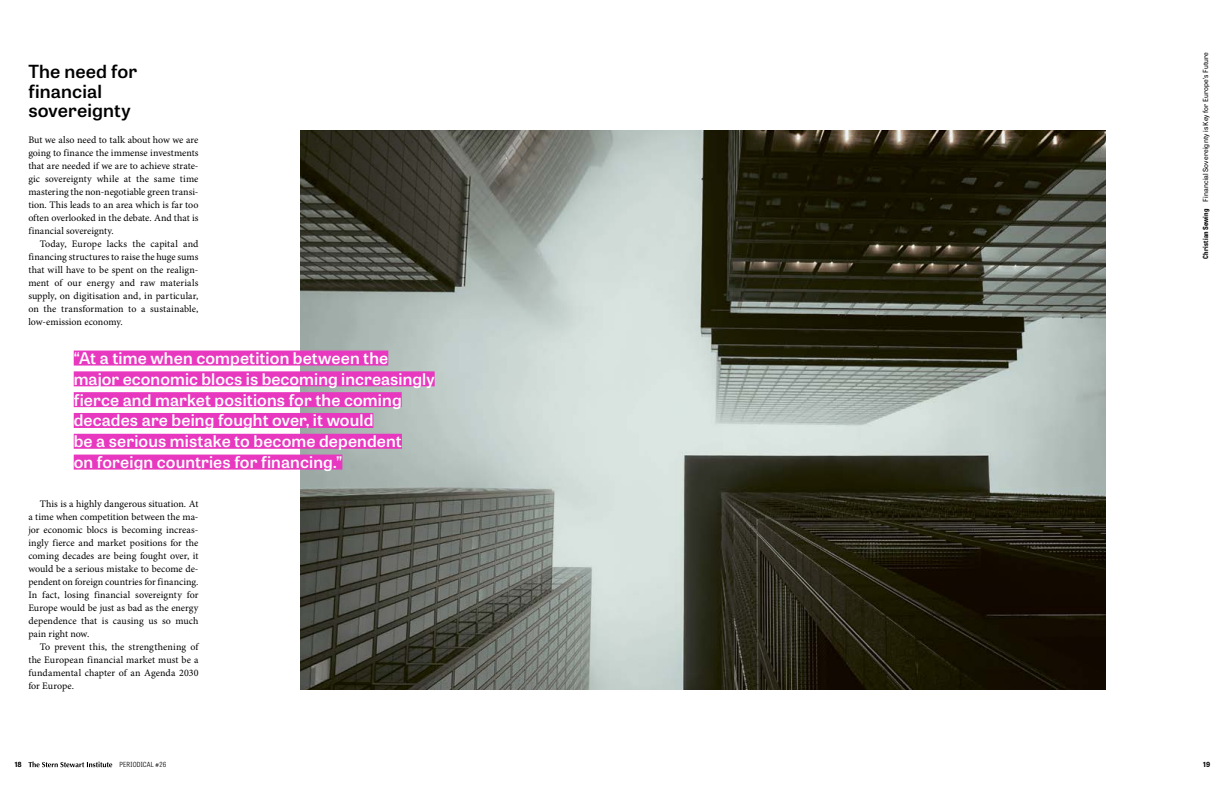
<style>
.page{position:relative;width:1225px;height:791px;background:#fff}
.page>*{position:absolute;margin:0;border:0;box-sizing:border-box;transform-origin:0 0}
.t1{font:600 18px/19.5px "Tablet Gothic Wide";letter-spacing:.01em;color:#000}
.t2{font:600 16px/20.8px "Tablet Gothic Wide";letter-spacing:.005em;color:#fff}
.t3{font:10px/13px "Minion Pro";letter-spacing:.005em;color:#000;text-align:justify}
.t4{font:7px "Tablet Gothic";letter-spacing:.02em;color:#000}
.t5{font:300 semi-condensed 7px "Tablet Gothic";letter-spacing:.03em;color:#000}
.t6{font:700 7px "Tablet Gothic";color:#000}
.s1{font-weight:700;font-stretch:semi-condensed}
</style>
<div class="page">
<img style="left:300px;top:130px;width:806px;height:559px">
<div style="left:74px;top:350px;width:314px;height:15px;background:#e838bf"></div>
<div style="left:74px;top:371px;width:361px;height:15px;background:#e838bf"></div>
<div style="left:74px;top:392px;width:328px;height:15px;background:#e838bf"></div>
<div style="left:74px;top:413px;width:299px;height:15px;background:#e838bf"></div>
<div style="left:74px;top:434px;width:328px;height:15px;background:#e838bf"></div>
<div style="left:74px;top:454px;width:268px;height:15px;background:#e838bf"></div>
<svg style="left:28px;top:761px;width:84px;height:6px"></svg>
<h1 class="t1" style="left:28px;top:61px;width:110px">The need for financial sovereignty</h1>
<p class="t3" style="left:28px;top:134px;width:172px">But we also need to talk about how we are going to finance the immense investments that are needed if we are to achieve strate&shy;gic sovereignty while at the same time mastering the non-negotiable green transi&shy;tion. This leads to an area which is far too often overlooked in the debate. And that is financial sovereignty.</p>
<p class="t3" style="left:28px;top:238px;width:172px;text-indent:11px">Today, Europe lacks the capital and financing structures to raise the huge sums that will have to be spent on the realign&shy;ment of our energy and raw materials supply, on digitisation and, in particular, on the transformation to a sustainable, low-emission economy.</p>
<p class="t2" style="left:74px;top:347px;width:362px">“At a time when competition between the major economic blocs is becoming increasingly fierce and market positions for the coming decades are being fought over, it would<br>be a serious mistake to become dependent<br>on foreign countries for financing.”</p>
<p class="t3" style="left:28px;top:498px;width:172px;text-indent:11px">This is a highly dangerous situation. At a time when competition between the ma&shy;jor economic blocs is becoming increas&shy;ingly fierce and market positions for the coming decades are being fought over, it would be a serious mistake to become de&shy;pendent on foreign countries for financing.<br>In fact, losing financial sovereignty for Europe would be just as bad as the energy dependence that is causing us so much pain right now.</p>
<p class="t3" style="left:28px;top:641px;width:172px;text-indent:11px">To prevent this, the strengthening of the European financial market must be a fundamental chapter of an Agenda 2030 for Europe.</p>
<p class="t4" style="left:1200px;top:259px;width:208px;rotate:-90deg"><span class="s1">Christian Sewing</span> Financial Sovereignty is Key for -Europe’s Future</p>
<p class="t6" style="left:15px;top:759px;width:9px">18</p>
<p class="t5" style="left:119px;top:760px;width:48px">PERIODICAL #26</p>
<p class="t6" style="left:1203px;top:759px;width:9px">19</p>
</div>
